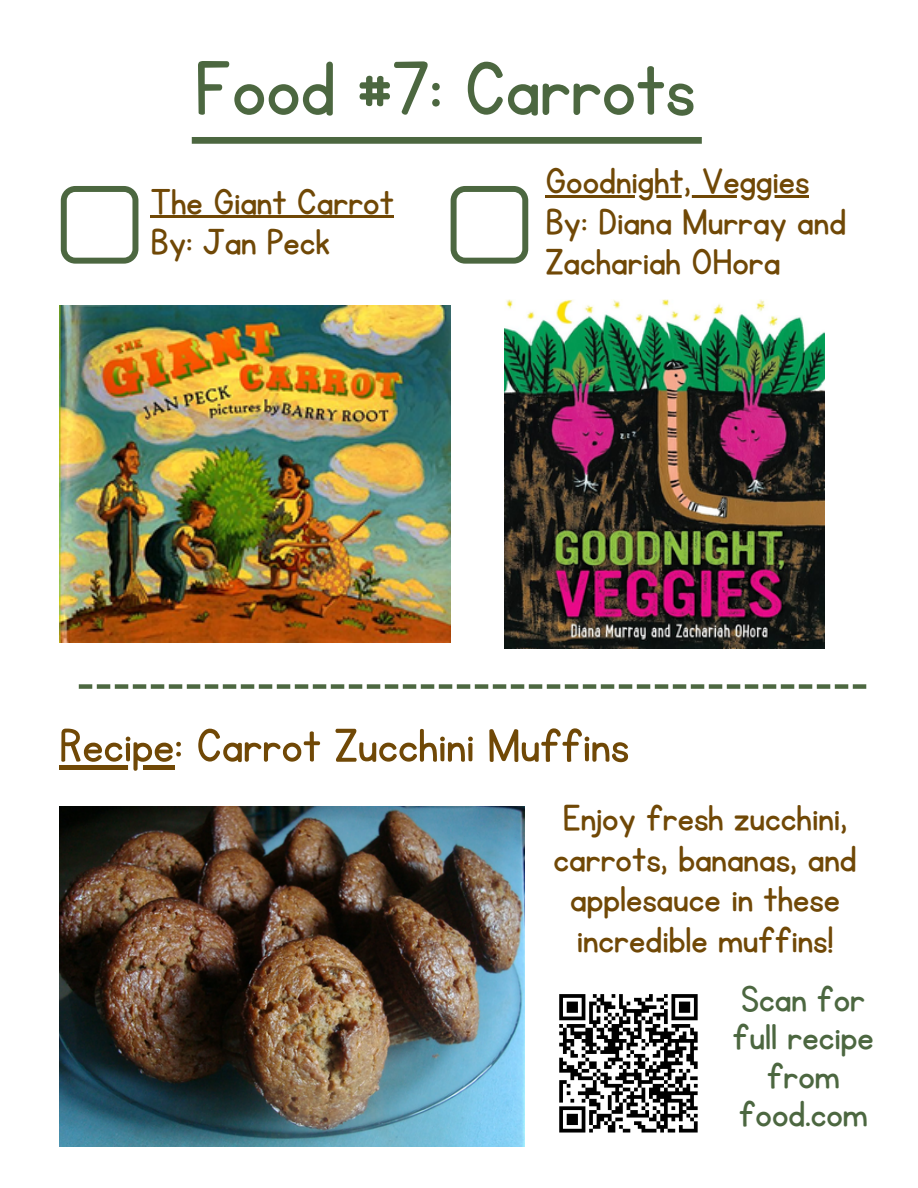
<style>
.page{position:relative;width:918px;height:1188px;background:#fff}
.page>*{position:absolute;margin:0;border:0;box-sizing:border-box;transform-origin:0 0}
.t1{font:87px "KG Primary Penmanship";color:#4c6740}
.t2{font:54px "KG Primary Penmanship";color:#704806}
.t3{font:42px/40.5px "KG Primary Penmanship";color:#704806}
.t4{font:42px/38.4px "KG Primary Penmanship";color:#4c6740;text-align:center}
</style>
<div class="page">
<div style="left:192px;top:137px;width:510px;height:7px;background:#4c6740"></div>
<svg style="left:61px;top:186px;width:77px;height:78px"></svg>
<hr style="left:151px;top:216px;width:243px;height:2px;background:#704806">
<svg style="left:451px;top:186px;width:77px;height:78px"></svg>
<div style="left:79px;top:684px;width:13px;height:5px;background:#4c6740"></div>
<div style="left:97px;top:684px;width:13px;height:5px;background:#4c6740"></div>
<div style="left:115px;top:684px;width:13px;height:5px;background:#4c6740"></div>
<div style="left:133px;top:684px;width:13px;height:5px;background:#4c6740"></div>
<div style="left:151px;top:684px;width:13px;height:5px;background:#4c6740"></div>
<div style="left:169px;top:684px;width:13px;height:5px;background:#4c6740"></div>
<div style="left:187px;top:684px;width:13px;height:5px;background:#4c6740"></div>
<div style="left:205px;top:684px;width:13px;height:5px;background:#4c6740"></div>
<div style="left:223px;top:684px;width:13px;height:5px;background:#4c6740"></div>
<div style="left:241px;top:684px;width:13px;height:5px;background:#4c6740"></div>
<div style="left:259px;top:684px;width:13px;height:5px;background:#4c6740"></div>
<div style="left:277px;top:684px;width:13px;height:5px;background:#4c6740"></div>
<div style="left:295px;top:684px;width:13px;height:5px;background:#4c6740"></div>
<div style="left:313px;top:684px;width:13px;height:5px;background:#4c6740"></div>
<div style="left:331px;top:684px;width:13px;height:5px;background:#4c6740"></div>
<div style="left:349px;top:684px;width:13px;height:5px;background:#4c6740"></div>
<div style="left:367px;top:684px;width:13px;height:5px;background:#4c6740"></div>
<div style="left:385px;top:684px;width:13px;height:5px;background:#4c6740"></div>
<div style="left:403px;top:684px;width:13px;height:5px;background:#4c6740"></div>
<div style="left:421px;top:684px;width:13px;height:5px;background:#4c6740"></div>
<div style="left:439px;top:684px;width:13px;height:5px;background:#4c6740"></div>
<div style="left:457px;top:684px;width:13px;height:5px;background:#4c6740"></div>
<div style="left:475px;top:684px;width:13px;height:5px;background:#4c6740"></div>
<div style="left:493px;top:684px;width:13px;height:5px;background:#4c6740"></div>
<div style="left:511px;top:684px;width:13px;height:5px;background:#4c6740"></div>
<div style="left:529px;top:684px;width:13px;height:5px;background:#4c6740"></div>
<div style="left:547px;top:684px;width:13px;height:5px;background:#4c6740"></div>
<div style="left:565px;top:684px;width:13px;height:5px;background:#4c6740"></div>
<div style="left:583px;top:684px;width:13px;height:5px;background:#4c6740"></div>
<div style="left:601px;top:684px;width:13px;height:5px;background:#4c6740"></div>
<div style="left:619px;top:684px;width:13px;height:5px;background:#4c6740"></div>
<div style="left:637px;top:684px;width:13px;height:5px;background:#4c6740"></div>
<div style="left:655px;top:684px;width:13px;height:5px;background:#4c6740"></div>
<div style="left:673px;top:684px;width:13px;height:5px;background:#4c6740"></div>
<div style="left:691px;top:684px;width:13px;height:5px;background:#4c6740"></div>
<div style="left:709px;top:684px;width:13px;height:5px;background:#4c6740"></div>
<div style="left:727px;top:684px;width:13px;height:5px;background:#4c6740"></div>
<div style="left:745px;top:684px;width:13px;height:5px;background:#4c6740"></div>
<div style="left:763px;top:684px;width:13px;height:5px;background:#4c6740"></div>
<div style="left:781px;top:684px;width:13px;height:5px;background:#4c6740"></div>
<div style="left:799px;top:684px;width:13px;height:5px;background:#4c6740"></div>
<div style="left:817px;top:684px;width:13px;height:5px;background:#4c6740"></div>
<div style="left:835px;top:684px;width:13px;height:5px;background:#4c6740"></div>
<div style="left:853px;top:684px;width:13px;height:5px;background:#4c6740"></div>
<img style="left:505px;top:299px;width:319px;height:349px">
<img style="left:59px;top:305px;width:392px;height:338px">
<svg style="left:559px;top:994px;width:139px;height:139px"></svg>
<img style="left:59px;top:806px;width:466px;height:340px">
<hr style="left:545px;top:196px;width:264px;height:2px;background:#704806">
<hr style="left:59px;top:766px;width:115px;height:4px;background:#704806">
<h1 class="t1" style="left:194px;top:47px;width:502px">Food #7: Carrots</h1>
<p class="t3" style="left:151px;top:182px;width:245px">The Giant Carrot</p>
<p class="t3" style="left:151px;top:223px;width:181px">By: Jan Peck</p>
<p class="t3" style="left:545px;top:162px;width:265px">Goodnight, Veggies</p>
<p class="t3" style="left:545px;top:203px;width:302px">By: Diana Murray and<br>Zachariah OHora</p>
<p class="t2" style="left:59px;top:719px;width:571px">Recipe: Carrot Zucchini Muffins</p>
<h2 class="t3" style="left:553px;top:799px;width:305px;text-align:center">Enjoy fresh zucchini, carrots, bananas, and applesauce in these incredible muffins!</h2>
<p class="t4" style="left:733px;top:981px;width:142px">Scan for full recipe from food.com</p>
</div>
